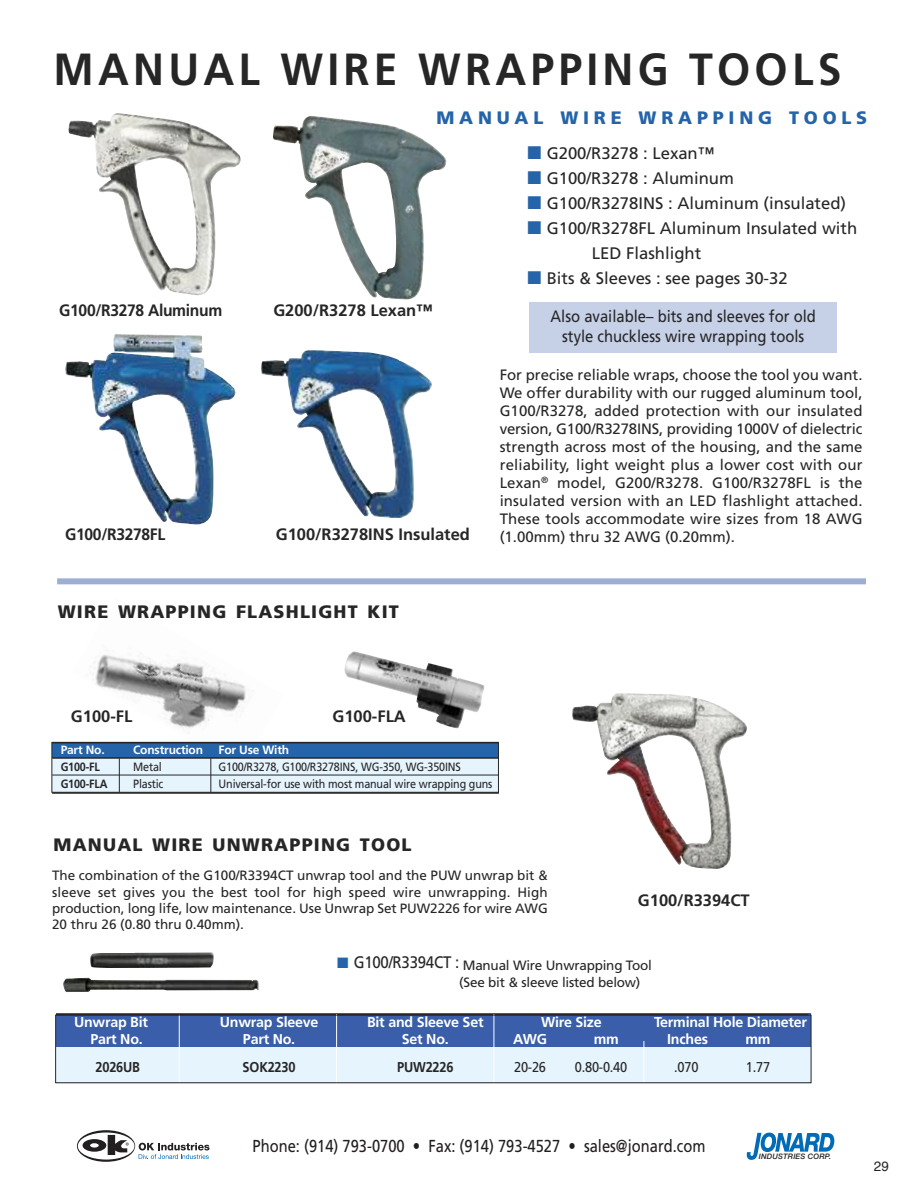
<style>
.page{position:relative;width:918px;height:1188px;background:#fff}
.page>*{position:absolute;margin:0;border:0;box-sizing:border-box;transform-origin:0 0}
.t1{font:700 45px "Frutiger";letter-spacing:.1em;color:#272627;scale:.95 1}
.t2{font:900 18px "Frutiger";letter-spacing:.065em;color:#272627}
.t3{font:900 18px "Frutiger";letter-spacing:.265em;color:#2564a9}
.t4{font:17.4px "Frutiger";color:#231f20;scale:.85 1}
.t5{font:16.65px/25px "Frutiger";color:#272627}
.t6{font:700 16.5px "Frutiger";color:#272627}
.t7{font:16.5px/19.8px "Frutiger";color:#272627;text-align:center;scale:.9 1}
.t8{font:700 16.5px "Frutiger";letter-spacing:-.02em;color:#272627;scale:.95 1}
.t9{font:15px/18px "Frutiger";letter-spacing:.005em;color:#272627;text-align:justify}
.t10{font:700 14.25px "Frutiger";letter-spacing:-.015em;color:#fff}
.t11{font:14.25px "Frutiger";letter-spacing:-.015em;color:#272627;scale:.9 1}
.t12{font:700 14.25px "Frutiger";letter-spacing:-.015em;color:#272627;scale:.9 1}
.t13{font:13.5px/16.2px "Frutiger";letter-spacing:-.01em;color:#272627;text-align:justify}
.t14{font:13.5px "Helvetica";color:#272627}
.t15{font:12px "Frutiger";letter-spacing:-.015em;color:#272627;scale:.9 1}
.t16{font:700 12px "Frutiger";letter-spacing:-.015em;color:#fff}
.t17{font:700 12px "Frutiger";letter-spacing:-.015em;color:#272627;scale:.9 1}
.t18{font:italic 500 7.5px "Helvetica Neue";letter-spacing:.025em;color:#231f20}
.s1{color:#2564a9}
.s2{font-size:16.65px}
</style>
<div class="page">
<svg style="left:747px;top:1133px;width:87px;height:27px"></svg>
<svg style="left:77px;top:1130px;width:132px;height:32px"></svg>
<img style="left:344px;top:651px;width:141px;height:78px">
<img style="left:65px;top:654px;width:218px;height:88px">
<div style="left:56px;top:1046px;width:754px;height:37px;background:#e6f4fd"></div>
<div style="left:56px;top:1014px;width:754px;height:33px;background:#3a5ea9"></div>
<hr style="left:56px;top:1014px;width:752px;height:1px;background:#272627">
<img style="left:572px;top:693px;width:175px;height:176px">
<img style="left:261px;top:349px;width:171px;height:169px">
<hr style="left:179px;top:1015px;width:1px;height:69px;background:#fff">
<hr style="left:336px;top:1014px;width:1px;height:70px;background:#fff">
<hr style="left:494px;top:1014px;width:1px;height:70px;background:#fff">
<hr style="left:644px;top:1041px;width:1px;height:82px;background:#fff">
<img style="left:95px;top:113px;width:146px;height:183px">
<img style="left:90px;top:952px;width:124px;height:16px">
<img style="left:63px;top:978px;width:196px;height:14px">
<img style="left:65px;top:334px;width:171px;height:191px">
<div style="left:52px;top:757px;width:447px;height:34px;background:#e6f4fd"></div>
<div style="left:52px;top:743px;width:447px;height:14px;background:#2564a9"></div>
<hr style="left:52px;top:757px;width:447px;height:2px;background:#272627">
<hr style="left:52px;top:775px;width:447px;height:1px;background:#272627">
<hr style="left:52px;top:792px;width:447px;height:2px;background:#272627">
<hr style="left:119px;top:758px;width:1px;height:34px;background:#272627">
<hr style="left:211px;top:758px;width:1px;height:34px;background:#272627">
<img style="left:307px;top:120px;width:140px;height:180px">
<div style="left:55px;top:1015px;width:756px;height:68px;border:1px solid #272627"></div>
<div style="left:51px;top:742px;width:448px;height:51px;border:1px solid #272627"></div>
<div style="left:529px;top:302px;width:308px;height:51px;background:#c6d0e6"></div>
<div style="left:57px;top:578px;width:809px;height:6px;background:#9caed4"></div>
<h1 class="t1" style="left:53px;top:52px;width:831px">MANUAL WIRE WRAPPING TOOLS</h1>
<p class="t3" style="left:436px;top:111px;width:432px">MANUAL WIRE WRAPPING TOOLS</p>
<p class="t8" style="left:59px;top:304px;width:173px">G100/R3278 Aluminum</p>
<p class="t6" style="left:273px;top:303px;width:161px">G200/R3278 Lexan™</p>
<p class="t8" style="left:65px;top:528px;width:107px">G100/R3278FL</p>
<p class="t6" style="left:276px;top:528px;width:196px">G100/R3278INS Insulated</p>
<p class="t2" style="left:58px;top:605px;width:343px">WIRE WRAPPING FLASHLIGHT KIT</p>
<p class="t5" style="left:528px;top:142px;width:188px"><span class="s1">■</span> G200/R3278 : Lexan™</p>
<p class="t5" style="left:528px;top:167px;width:208px"><span class="s1">■</span> G100/R3278 : Aluminum</p>
<p class="t5" style="left:528px;top:192px;width:320px"><span class="s1">■</span> G100/R3278INS : Aluminum (insulated)</p>
<p class="t5" style="left:592px;top:217px;width:267px;text-indent:-64px"><span class="s1">■</span> G100/R3278FL Aluminum Insulated with<br>LED Flashlight</p>
<p class="t5" style="left:528px;top:267px;width:262px"><span class="s1">■</span> Bits &amp; Sleeves : see pages 30-32</p>
<p class="t7" style="left:551px;top:308px;width:296px">Also available– bits and sleeves for old style chuckless wire wrapping tools</p>
<p class="t9" style="left:500px;top:367px;width:364px">For precise reliable wraps, choose the tool you want.<br>We offer durability with our rugged aluminum tool, G100/R3278, added protection with our insulated version, G100/R3278INS, providing 1000V of dielectric strength across most of the housing, and the same reliability, light weight plus a lower cost with our Lexan<sup>®</sup> model, G200/R3278. G100/R3278FL is the insulated version with an LED flashlight attached.<br>These tools accommodate wire sizes from 18 AWG (1.00mm) thru 32 AWG (0.20mm).</p>
<p class="t6" style="left:71px;top:709px;width:63px">G100-FL</p>
<p class="t6" style="left:333px;top:709px;width:75px">G100-FLA</p>
<p class="t16" style="left:61px;top:745px;width:46px">Part No.</p>
<p class="t16" style="left:133px;top:745px;width:71px">Construction</p>
<p class="t16" style="left:219px;top:745px;width:72px">For Use With</p>
<p class="t17" style="left:61px;top:762px;width:45px">G100-FL</p>
<p class="t15" style="left:133px;top:762px;width:33px">Metal</p>
<p class="t15" style="left:219px;top:762px;width:271px">G100/R3278, G100/R3278INS, WG-350, WG-350INS</p>
<p class="t17" style="left:61px;top:779px;width:54px">G100-FLA</p>
<p class="t15" style="left:133px;top:779px;width:35px">Plastic</p>
<p class="t15" style="left:219px;top:779px;width:306px">Universal-for use with most manual wire wrapping guns</p>
<p class="t2" style="left:54px;top:838px;width:359px">MANUAL WIRE UNWRAPPING TOOL</p>
<p class="t13" style="left:52px;top:869px;width:497px">The combination of the G100/R3394CT unwrap tool and the PUW unwrap bit &amp; sleeve set gives you the best tool for high speed wire unwrapping. High production, long life, low maintenance. Use Unwrap Set PUW2226 for wire AWG 20 thru 26 (0.80 thru 0.40mm).</p>
<p class="t6" style="left:638px;top:894px;width:113px">G100/R3394CT</p>
<p class="t13" style="left:459px;top:958px;width:194px;text-indent:-122px"><span class="s1">■</span> <span class="s2">G100/R3394CT :</span> Manual Wire Unwrapping Tool (See bit &amp; sleeve listed below)</p>
<p class="t10" style="left:74px;top:1016px;width:76px">Unwrap Bit</p>
<p class="t10" style="left:220px;top:1016px;width:100px">Unwrap Sleeve</p>
<p class="t10" style="left:367px;top:1016px;width:118px">Bit and Sleeve Set</p>
<p class="t10" style="left:541px;top:1016px;width:62px">Wire Size</p>
<p class="t10" style="left:654px;top:1016px;width:154px">Terminal Hole Diameter</p>
<p class="t10" style="left:91px;top:1034px;width:54px">Part No.</p>
<p class="t10" style="left:243px;top:1034px;width:54px">Part No.</p>
<p class="t10" style="left:402px;top:1034px;width:48px">Set No.</p>
<p class="t10" style="left:513px;top:1034px;width:35px">AWG</p>
<p class="t10" style="left:594px;top:1034px;width:27px">mm</p>
<p class="t10" style="left:667px;top:1034px;width:42px">Inches</p>
<p class="t10" style="left:745px;top:1034px;width:27px">mm</p>
<p class="t12" style="left:96px;top:1062px;width:51px">2026UB</p>
<p class="t12" style="left:243px;top:1062px;width:60px">SOK2230</p>
<p class="t12" style="left:397px;top:1062px;width:64px">PUW2226</p>
<p class="t11" style="left:514px;top:1062px;width:37px">20-26</p>
<p class="t11" style="left:575px;top:1062px;width:60px">0.80-0.40</p>
<p class="t11" style="left:674px;top:1062px;width:29px">.070</p>
<p class="t11" style="left:746px;top:1062px;width:29px">1.77</p>
<p class="t4" style="left:253px;top:1139px;width:534px">Phone: (914) 793-0700 • Fax: (914) 793-4527 • sales@jonard.com</p>
<p class="t18" style="left:759px;top:1154px;width:74px">INDUSTRIES CORP.</p>
<p class="t14" style="left:874px;top:1161px;width:17px">29</p>
</div>
